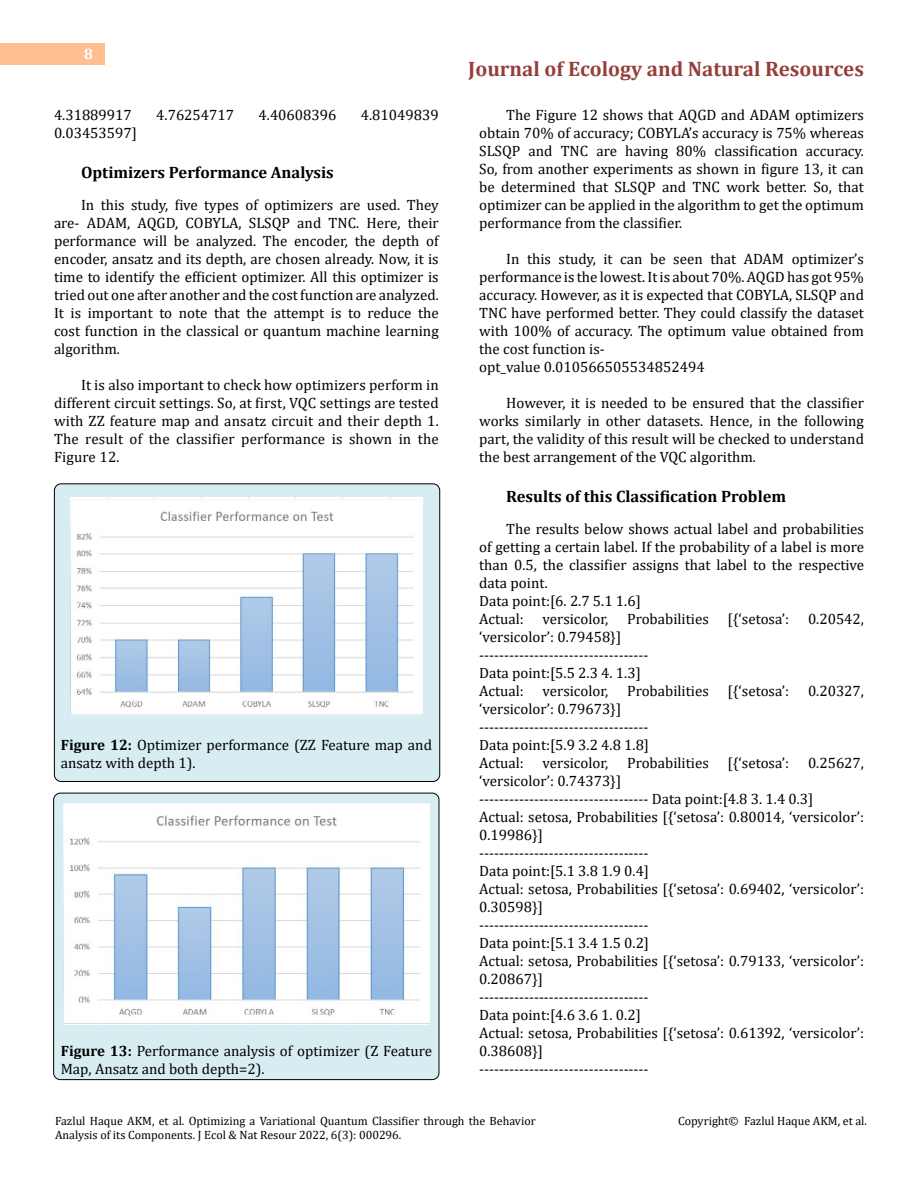
<style>
.page{position:relative;width:918px;height:1188px;background:#fff}
.page>*{position:absolute;margin:0;border:0;box-sizing:border-box;transform-origin:0 0}
.t1{font:700 21px "Cambria";color:#953f3c}
.t2{font:700 16.5px "Cambria";color:#000}
.t3{font:15px/18px "Cambria";color:#000}
.t4{font:700 15px "Cambria";color:#fff}
.t5{font:12px/14.4px "Cambria";color:#000}
.s1{font-weight:700}
</style>
<div class="page">
<div style="left:0;top:43px;width:105px;height:21px;background:#ffbf91"></div>
<div style="left:54px;top:793px;width:385px;height:287px;background:#d8edf2;border-radius:7px"></div>
<div style="left:53px;top:793px;width:386px;height:287px;border:1px solid #000;border-radius:7px"></div>
<div style="left:54px;top:484px;width:386px;height:297px;background:#d8edf2;border-radius:7px"></div>
<div style="left:54px;top:483px;width:386px;height:299px;border:1px solid #000;border-radius:7px"></div>
<img style="left:71px;top:498px;width:351px;height:216px">
<img style="left:63px;top:804px;width:366px;height:220px">
<p class="t4" style="left:84px;top:44px;width:10px">8</p>
<p class="t3" style="left:54px;top:105px;width:79px">4.31889917</p>
<p class="t3" style="left:156px;top:105px;width:79px">4.76254717</p>
<p class="t3" style="left:259px;top:105px;width:79px">4.40608396</p>
<p class="t3" style="left:361px;top:105px;width:79px">4.81049839</p>
<p class="t3" style="left:54px;top:123px;width:85px">0.03453597]</p>
<p class="t2" style="left:81px;top:161px;width:254px">Optimizers Performance Analysis</p>
<p class="t3" style="left:54px;top:195px;width:386px;text-align:justify;text-indent:27px">In this study, five types of optimizers are used. They are- ADAM, AQGD, COBYLA, SLSQP and TNC. Here, their performance will be analyzed. The encoder, the depth of encoder, ansatz and its depth, are chosen already. Now, it is time to identify the efficient optimizer. All this optimizer is tried out one after another and the cost function are analyzed.<br>It is important to note that the attempt is to reduce the cost function in the classical or quantum machine learning algorithm.</p>
<p class="t3" style="left:54px;top:375px;width:386px;text-align:justify;text-indent:27px">It is also important to check how optimizers perform in different circuit settings. So, at first, VQC settings are tested with ZZ feature map and ansatz circuit and their depth 1.<br>The result of the classifier performance is shown in the Figure 12.</p>
<p class="t3" style="left:61px;top:735px;width:373px"><span class="s1">Figure 12:</span> Optimizer performance (ZZ Feature map and ansatz with depth 1).</p>
<p class="t3" style="left:61px;top:1041px;width:373px"><span class="s1">Figure 13:</span> Performance analysis of optimizer (Z Feature<br>Map, Ansatz and both depth=2).</p>
<h1 class="t1" style="left:468px;top:54px;width:397px">Journal of Ecology and Natural Resources</h1>
<p class="t3" style="left:479px;top:105px;width:386px;text-align:justify;text-indent:27px">The Figure 12 shows that AQGD and ADAM optimizers obtain 70% of accuracy; COBYLA’s accuracy is 75% whereas SLSQP and TNC are having 80% classification accuracy.<br>So, from another experiments as shown in figure 13, it can be determined that SLSQP and TNC work better. So, that optimizer can be applied in the algorithm to get the optimum performance from the classifier.</p>
<p class="t3" style="left:479px;top:249px;width:386px;text-indent:27px">In this study, it can be seen that ADAM optimizer’s performance is the lowest. It is about 70%. AQGD has got 95% accuracy. However, as it is expected that COBYLA, SLSQP and TNC have performed better. They could classify the dataset with 100% of accuracy. The optimum value obtained from the cost function is-<br>opt_value 0.010566505534852494</p>
<p class="t3" style="left:479px;top:393px;width:386px;text-align:justify;text-indent:27px">However, it is needed to be ensured that the classifier works similarly in other datasets. Hence, in the following part, the validity of this result will be checked to understand the best arrangement of the VQC algorithm.</p>
<p class="t2" style="left:506px;top:485px;width:282px">Results of this Classification Problem</p>
<p class="t3" style="left:479px;top:519px;width:386px;text-indent:27px">The results below shows actual label and probabilities of getting a certain label. If the probability of a label is more than 0.5, the classifier assigns that label to the respective data point.<br>Data point:[6. 2.7 5.1 1.6]<br>Actual:</p>
<p class="t3" style="left:543px;top:609px;width:67px">versicolor,</p>
<p class="t3" style="left:627px;top:609px;width:83px">Probabilities</p>
<p class="t3" style="left:728px;top:609px;width:63px">[{‘setosa’:</p>
<p class="t3" style="left:808px;top:609px;width:58px">0.20542,</p>
<p class="t3" style="left:479px;top:627px;width:171px">‘versicolor’: 0.79458}] ----------------------------------<br>Data point:[5.5 2.3 4. 1.3]<br>Actual:</p>
<p class="t3" style="left:543px;top:681px;width:67px">versicolor,</p>
<p class="t3" style="left:627px;top:681px;width:83px">Probabilities</p>
<p class="t3" style="left:728px;top:681px;width:63px">[{‘setosa’:</p>
<p class="t3" style="left:808px;top:681px;width:58px">0.20327,</p>
<p class="t3" style="left:479px;top:699px;width:171px">‘versicolor’: 0.79673}] ----------------------------------<br>Data point:[5.9 3.2 4.8 1.8]<br>Actual:</p>
<p class="t3" style="left:543px;top:753px;width:67px">versicolor,</p>
<p class="t3" style="left:627px;top:753px;width:83px">Probabilities</p>
<p class="t3" style="left:728px;top:753px;width:63px">[{‘setosa’:</p>
<p class="t3" style="left:808px;top:753px;width:58px">0.25627,</p>
<p class="t3" style="left:479px;top:771px;width:386px">‘versicolor’: 0.74373}]<br>---------------------------------- Data point:[4.8 3. 1.4 0.3]<br>Actual: setosa, Probabilities [{‘setosa’: 0.80014, ‘versicolor’:<br>0.19986}]<br>----------------------------------<br>Data point:[5.1 3.8 1.9 0.4]<br>Actual: setosa, Probabilities [{‘setosa’: 0.69402, ‘versicolor’:<br>0.30598}]<br>----------------------------------<br>Data point:[5.1 3.4 1.5 0.2]<br>Actual: setosa, Probabilities [{‘setosa’: 0.79133, ‘versicolor’:<br>0.20867}]<br>----------------------------------<br>Data point:[4.6 3.6 1. 0.2]<br>Actual: setosa, Probabilities [{‘setosa’: 0.61392, ‘versicolor’:<br>0.38608}]<br>----------------------------------</p>
<p class="t5" style="left:55px;top:1114px;width:482px">Fazlul Haque AKM, et al. Optimizing a Variational Quantum Classifier through the Behavior<br>Analysis of its Components. J Ecol &amp; Nat Resour 2022, 6(3): 000296.</p>
<p class="t5" style="left:678px;top:1114px;width:190px">Copyright© Fazlul Haque AKM, et al.</p>
</div>
